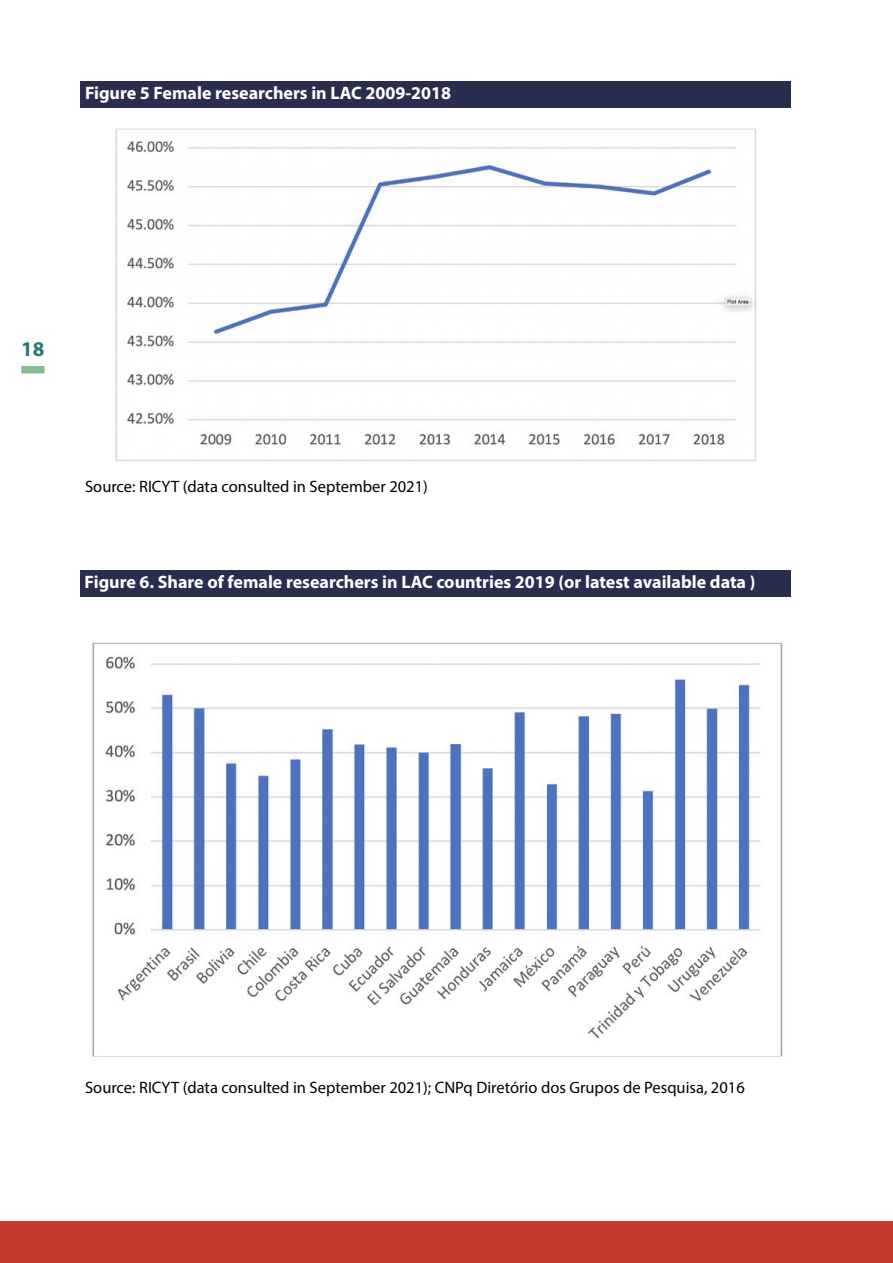
<style>
.page{position:relative;width:893px;height:1263px;background:#fff}
.page>*{position:absolute;margin:0;border:0;box-sizing:border-box;transform-origin:0 0}
.t1{font:700 21px "Myriad Pro";color:#277874}
.t2{font:700 18px "Myriad Pro";color:#fff}
.t3{font:16.5px "Myriad Pro";color:#000}
</style>
<div class="page">
<div style="left:0;top:1221px;width:893px;height:42px;background:#c43a2e"></div>
<div style="left:21px;top:366px;width:24px;height:7px;background:#84bd8f"></div>
<div style="left:80px;top:570px;width:710px;height:26px;background:#2a2e4e"></div>
<div style="left:81px;top:81px;width:710px;height:26px;background:#2a2e4e"></div>
<img style="left:115px;top:128px;width:642px;height:334px">
<img style="left:92px;top:642px;width:691px;height:415px">
<p class="t2" style="left:85px;top:81px;width:368px">Figure 5 Female researchers in LAC 2009-2018</p>
<p class="t1" style="left:21px;top:335px;width:25px">18</p>
<p class="t3" style="left:85px;top:476px;width:344px">Source: RICYT (data consulted in September 2021)</p>
<p class="t2" style="left:85px;top:570px;width:672px">Figure 6. Share of female researchers in LAC countries 2019 (or latest available data )</p>
<p class="t3" style="left:85px;top:1078px;width:661px">Source: RICYT (data consulted in September 2021); CNPq Diretório dos Grupos de Pesquisa, 2016</p>
</div>
